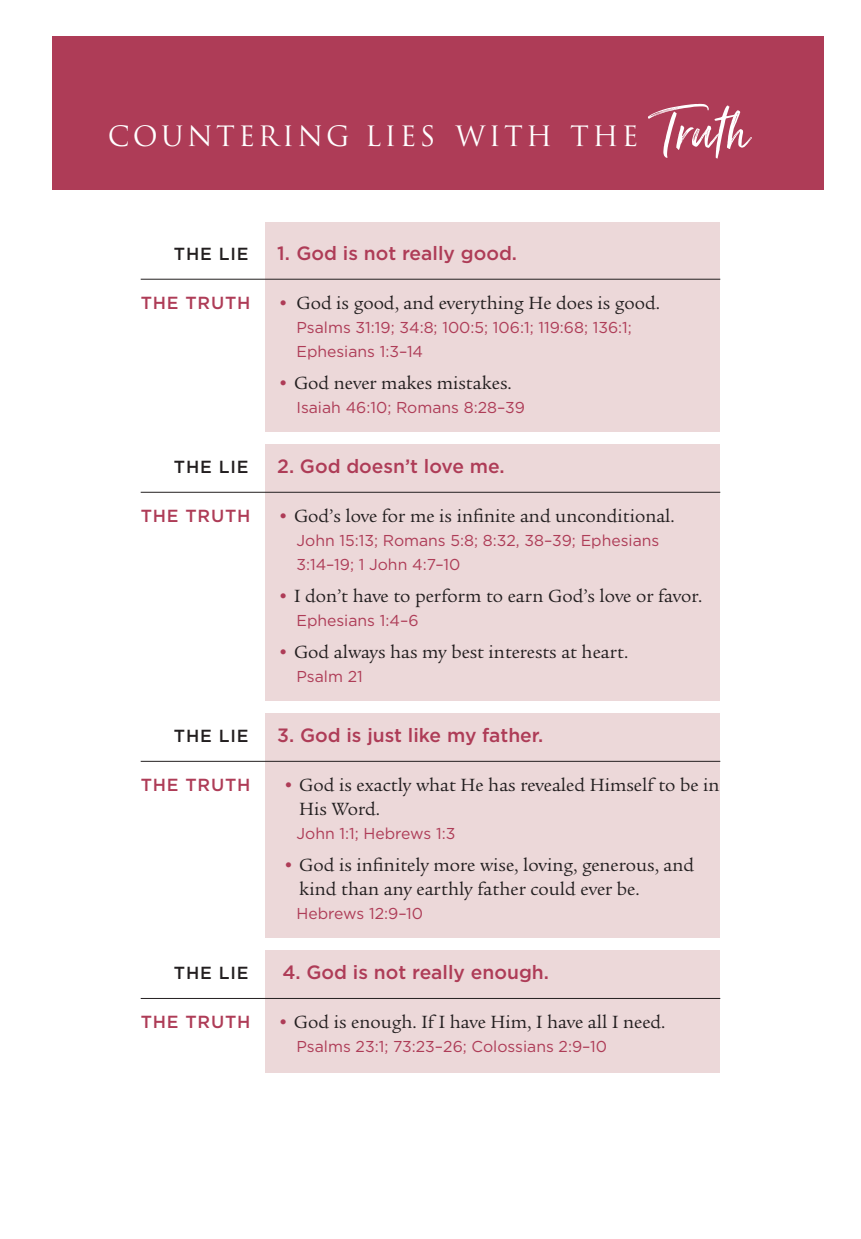
<style>
.page{position:relative;width:861px;height:1239px;background:#fff}
.page>*{position:absolute;margin:0;border:0;box-sizing:border-box;transform-origin:0 0}
.t1{font:76.12px "Just Lovely";color:#fff}
.t2{font:27.3px "Trajan Pro";letter-spacing:.12em;color:#fff}
.t3{font:19.25px/24.2px "Legacy Ser ITC";color:#231f20}
.t4{font:500 19.25px "Gotham";color:#ae3c57}
.t5{font:500 17.5px "Gotham";letter-spacing:.045em;color:#ae3c57}
.t6{font:500 17.5px "Gotham";letter-spacing:.045em;color:#231f20}
.t7{font:15.75px/24.2px "Gotham";color:#ae3c57}
.s1{color:#ae3c57}
</style>
<div class="page">
<div style="left:265px;top:223px;width:455px;height:209px;background:#ecd8d9"></div>
<div style="left:265px;top:444px;width:455px;height:257px;background:#ecd8d9"></div>
<div style="left:265px;top:713px;width:455px;height:225px;background:#ecd8d9"></div>
<div style="left:265px;top:951px;width:455px;height:122px;background:#ecd8d9"></div>
<hr style="left:141px;top:279px;width:579px;height:1px;background:#231f20">
<hr style="left:141px;top:492px;width:579px;height:1px;background:#231f20">
<hr style="left:141px;top:761px;width:579px;height:1px;background:#231f20">
<hr style="left:141px;top:998px;width:579px;height:1px;background:#231f20">
<div style="left:52px;top:37px;width:772px;height:153px;background:#ae3c57"></div>
<h2 class="t2" style="left:108px;top:118px;width:532px">COUNTERING LIES WITH THE</h2>
<h1 class="t1" style="left:654px;top:85px;width:96px">Truth</h1>
<p class="t6" style="left:174px;top:244px;width:76px">THE LIE</p>
<p class="t4" style="left:277px;top:242px;width:241px">1. God is not really good.</p>
<p class="t5" style="left:141px;top:293px;width:111px">THE TRUTH</p>
<p class="t3" style="left:277px;top:291px;width:384px"><span class="s1">•</span> God is good, and everything He does is good.</p>
<p class="t7" style="left:296px;top:315px;width:337px">Psalms 31:19; 34:8; 100:5; 106:1; 119:68; 136:1;<br>Ephesians 1:3–14</p>
<p class="t3" style="left:277px;top:371px;width:236px"><span class="s1">•</span> God never makes mistakes.</p>
<p class="t7" style="left:296px;top:395px;width:230px">Isaiah 46:10; Romans 8:28–39</p>
<p class="t6" style="left:174px;top:457px;width:76px">THE LIE</p>
<p class="t4" style="left:277px;top:455px;width:229px">2. God doesn’t love me.</p>
<p class="t5" style="left:141px;top:506px;width:111px">THE TRUTH</p>
<p class="t3" style="left:277px;top:504px;width:399px"><span class="s1">•</span> God’s love for me is infinite and unconditional.</p>
<p class="t7" style="left:296px;top:528px;width:364px">John 15:13; Romans 5:8; 8:32, 38–39; Ephesians<br>3:14–19; 1 John 4:7–10</p>
<p class="t3" style="left:277px;top:584px;width:427px"><span class="s1">•</span> I don’t have to perform to earn God’s love or favor.</p>
<p class="t7" style="left:296px;top:608px;width:124px">Ephesians 1:4–6</p>
<p class="t3" style="left:277px;top:640px;width:353px"><span class="s1">•</span> God always has my best interests at heart.</p>
<p class="t7" style="left:296px;top:664px;width:68px">Psalm 21</p>
<p class="t6" style="left:174px;top:726px;width:76px">THE LIE</p>
<p class="t4" style="left:277px;top:724px;width:268px">3. God is just like my father.</p>
<p class="t5" style="left:141px;top:775px;width:111px">THE TRUTH</p>
<p class="t3" style="left:299px;top:773px;width:422px;text-indent:-17px"><span class="s1">•</span> God is exactly what He has revealed Himself to be in<br>His Word.</p>
<p class="t7" style="left:296px;top:821px;width:160px">John 1:1; Hebrews 1:3</p>
<p class="t3" style="left:299px;top:853px;width:396px;text-indent:-17px"><span class="s1">•</span> God is infinitely more wise, loving, generous, and kind than any earthly father could ever be.</p>
<p class="t7" style="left:296px;top:901px;width:128px">Hebrews 12:9–10</p>
<p class="t6" style="left:174px;top:963px;width:76px">THE LIE</p>
<p class="t4" style="left:282px;top:962px;width:268px">4. God is not really enough.</p>
<p class="t5" style="left:141px;top:1012px;width:111px">THE TRUTH</p>
<p class="t3" style="left:277px;top:1010px;width:390px"><span class="s1">•</span> God is enough. If I have Him, I have all I need.</p>
<p class="t7" style="left:296px;top:1034px;width:312px">Psalms 23:1; 73:23–26; Colossians 2:9–10</p>
</div>
